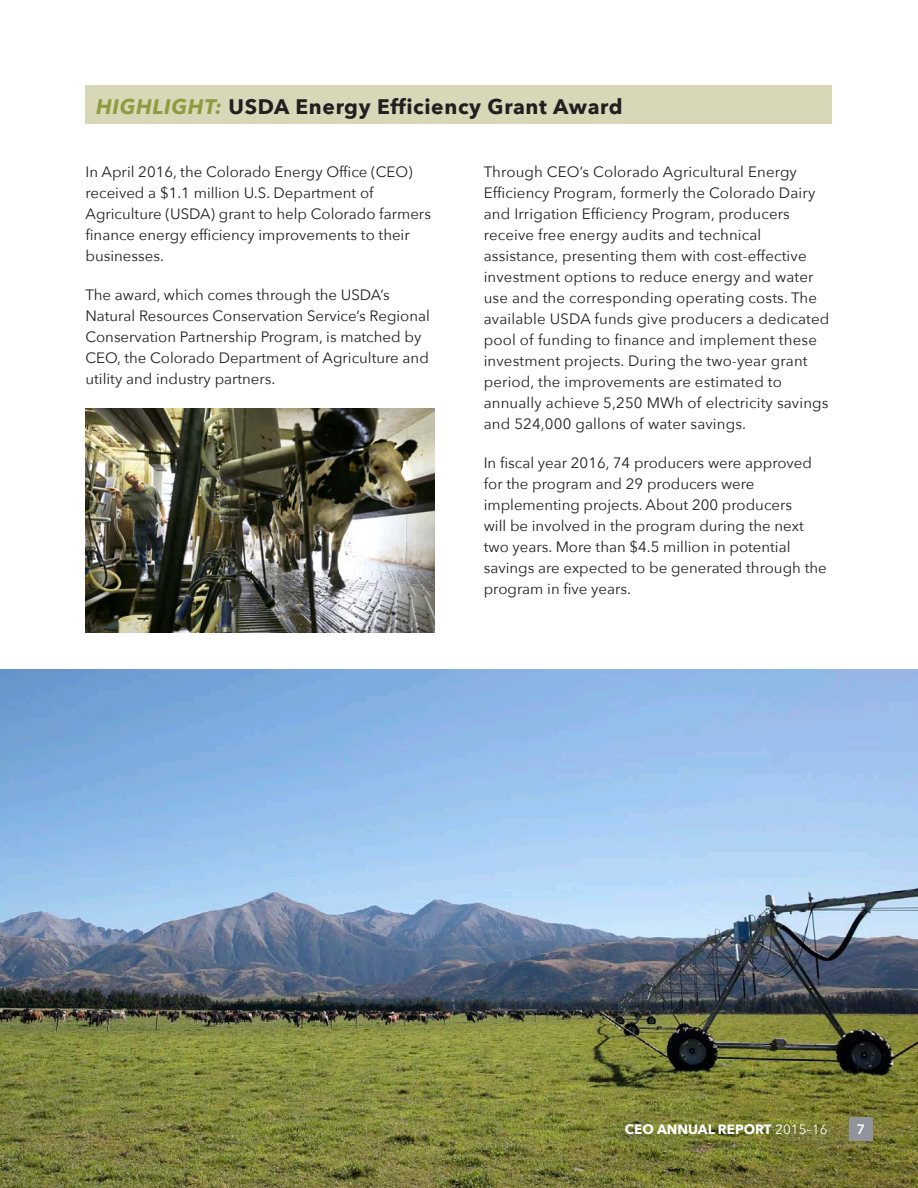
<style>
.page{position:relative;width:918px;height:1188px;background:#fff}
.page>*{position:absolute;margin:0;border:0;box-sizing:border-box;transform-origin:0 0}
.t1{font:700 21px "Avenir Next";letter-spacing:.03em;color:#231f20}
.t2{font:15px/21px "Avenir Next";color:#231f20}
.t3{font:700 13.5px "Avenir Next";color:#fff}
.t4{font:13.5px "Museo Sans 700";color:#fff}
.s1{font-style:italic;color:#919a3d}
.s2{font-weight:400}
</style>
<div class="page">
<img style="left:0;top:670px;width:918px;height:518px">
<div style="left:849px;top:1117px;width:24px;height:24px;background:#92949b"></div>
<div style="left:86px;top:86px;width:746px;height:38px;background:#d8d8b9"></div>
<img style="left:86px;top:408px;width:348px;height:224px">
<h1 class="t1" style="left:96px;top:94px;width:528px"><span class="s1">HIGHLIGHT:</span> USDA Energy Efficiency Grant Award</h1>
<p class="t2" style="left:86px;top:161px;width:347px">In April 2016, the Colorado Energy Office (CEO) received a $1.1 million U.S. Department of Agriculture (USDA) grant to help Colorado farmers finance energy efficiency improvements to their businesses.</p>
<p class="t2" style="left:86px;top:284px;width:346px">The award, which comes through the USDA’s Natural Resources Conservation Service’s Regional Conservation Partnership Program, is matched by CEO, the Colorado Department of Agriculture and utility and industry partners.</p>
<p class="t2" style="left:484px;top:161px;width:347px">Through CEO’s Colorado Agricultural Energy Efficiency Program, formerly the Colorado Dairy and Irrigation Efficiency Program, producers receive free energy audits and technical assistance, presenting them with cost-effective investment options to reduce energy and water use and the corresponding operating costs. The available USDA funds give producers a dedicated pool of funding to finance and implement these investment projects. During the two-year grant period, the improvements are estimated to annually achieve 5,250 MWh of electricity savings and 524,000 gallons of water savings.</p>
<p class="t2" style="left:484px;top:452px;width:345px">In fiscal year 2016, 74 producers were approved for the program and 29 producers were implementing projects. About 200 producers<br>will be involved in the program during the next two years. More than $4.5 million in potential savings are expected to be generated through the program in five years.</p>
<p class="t3" style="left:625px;top:1121px;width:204px">CEO ANNUAL REPORT <span class="s2">2015–16</span></p>
<p class="t4" style="left:857px;top:1122px;width:9px">7</p>
</div>
